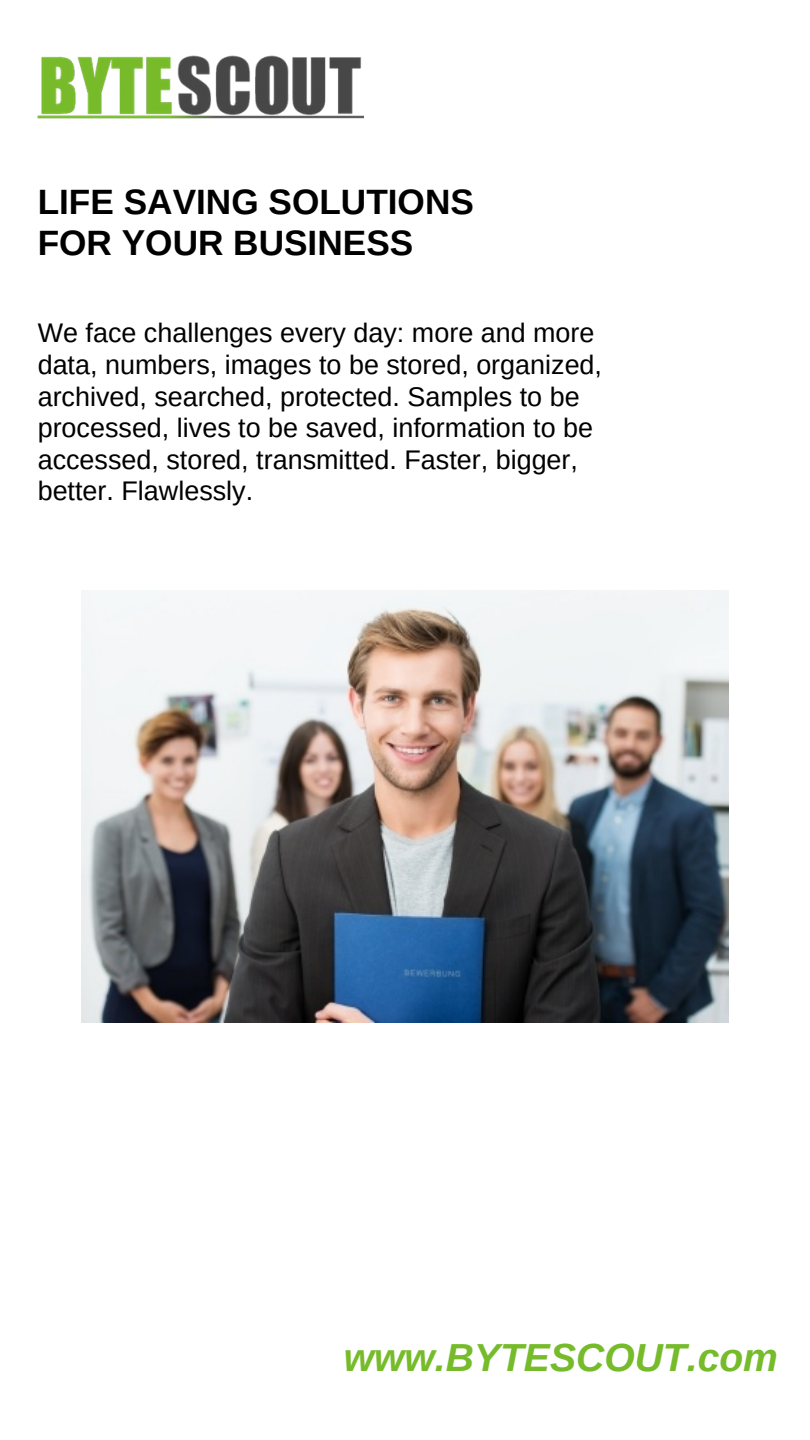
<style>
.page{position:relative;width:810px;height:1440px;background:#fff}
.page>*{position:absolute;margin:0;border:0;box-sizing:border-box;transform-origin:0 0}
.t1{font:italic 700 39.15px "Arimo";color:#75bb2a}
.t2{font:700 35.25px/41.2px "Arimo";color:#000}
.t3{font:27px/31.5px "Arimo";color:#000}
</style>
<div class="page">
<img style="left:38px;top:55px;width:326px;height:64px">
<img style="left:81px;top:590px;width:648px;height:432px">
<h2 class="t2" style="left:38px;top:181px;width:438px">LIFE SAVING SOLUTIONS<br>FOR YOUR BUSINESS</h2>
<p class="t3" style="left:38px;top:317px;width:566px">We face challenges every day: more and more data, numbers, images to be stored, organized, archived, searched, protected. Samples to be processed, lives to be saved, information to be accessed, stored, transmitted. Faster, bigger, better. Flawlessly.</p>
<h1 class="t1" style="left:344px;top:1336px;width:436px">www.BYTESCOUT.com</h1>
</div>
